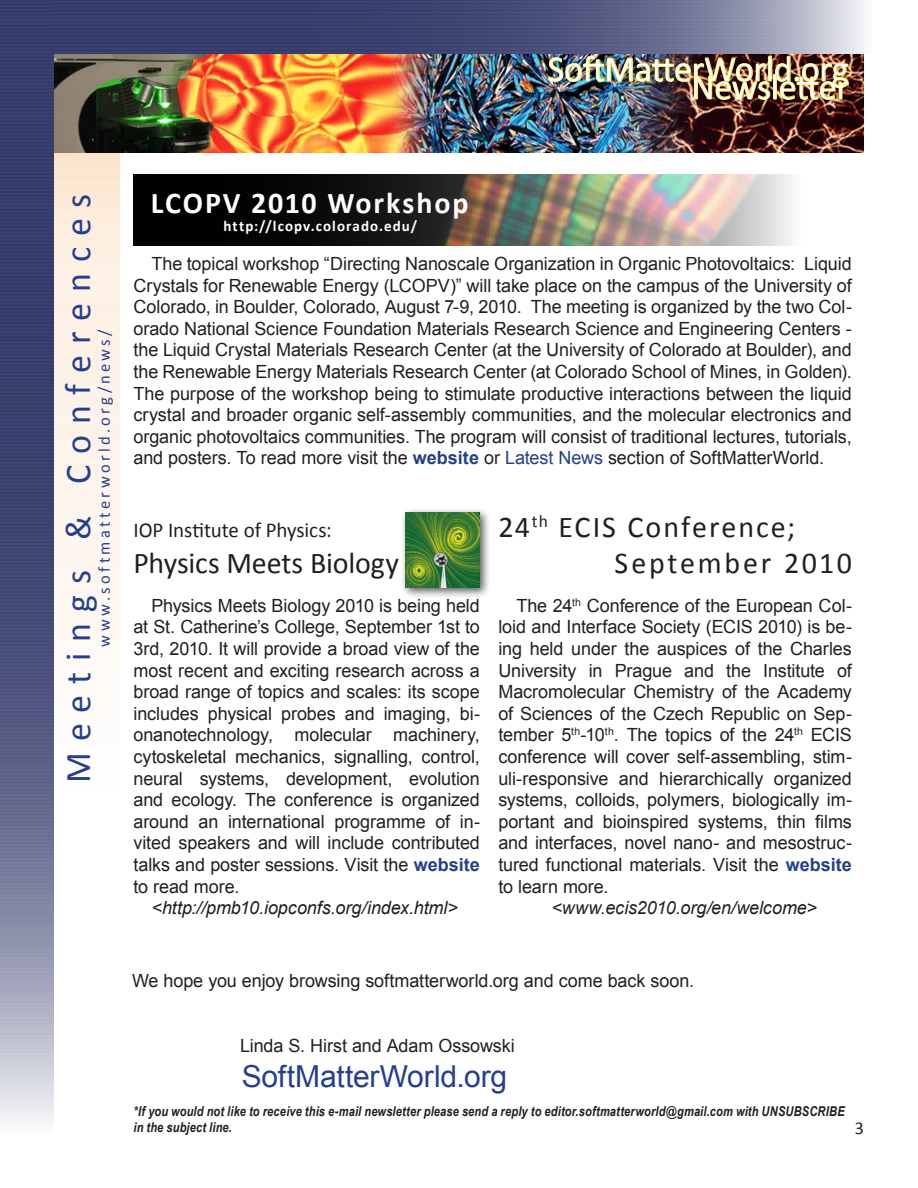
<style>
.page{position:relative;width:918px;height:1188px;background:#fff}
.page>*{position:absolute;margin:0;border:0;box-sizing:border-box;transform-origin:0 0}
.Heading2{font:36.3px "Calibri";letter-spacing:-.01em;color:#fff}
.t1{font:36.3px "Calibri";letter-spacing:.3em;color:#253f8e}
.t2{font:30.3px "Arial";letter-spacing:-.005em;color:#253f8e}
.Heading1{font:30.3px "Calibri";letter-spacing:.065em;color:#231f20}
.Heading1-2{font:30.3px "Calibri";letter-spacing:-.005em;color:#231f20}
.Heading1-3{font:700 30.3px "Calibri";letter-spacing:.06em;color:#fff}
.Heading1-4{font:30.3px "Calibri";letter-spacing:.09em;color:#231f20}
.Heading1-5{font:21.15px "Calibri";letter-spacing:-.01em;color:#231f20}
.t3{font:18.15px/21.6px "Arial";letter-spacing:-.005em;color:#231f20;text-align:justify}
.t4{font:italic 18.15px "Arial";letter-spacing:-.005em;color:#231f20}
.t5{font:18.15px "Calibri";color:#231f20}
.t6{font:16.65px "Calibri";letter-spacing:.2em;color:#253f8e}
.Heading1-6{font:700 15.15px "Calibri";letter-spacing:.07em;color:#fff}
.t7{font:italic 700 13.65px/16.2px "Arial Narrow";letter-spacing:.01em;color:#231f20}
.s1{font-weight:700;color:#253f8e}
.s2{color:#253f8e}
</style>
<div class="page">
<img style="left:54px;top:54px;width:810px;height:99px">
<img style="left:54px;top:0;width:810px;height:54px">
<img style="left:0;top:0;width:54px;height:1123px">
<img style="left:133px;top:175px;width:658px;height:70px">
<img style="left:548px;top:55px;width:301px;height:45px">
<div style="left:400px;top:508px;width:91px;height:91px;background:#231f20;opacity:.75"></div>
<img style="left:405px;top:513px;width:75px;height:75px">
<p class="Heading2" style="left:548px;top:46px;width:303px">SoftMatterWorld.org</p>
<p class="Heading2" style="left:691px;top:64px;width:159px">Newsletter</p>
<p class="t1" style="left:55px;top:783px;width:591px;rotate:-90deg">Meetings &amp; Conferences</p>
<p class="t6" style="left:94px;top:647px;width:318px;rotate:-90deg">www.softmatterworld.org/news/</p>
<p class="Heading1-3" style="left:151px;top:184px;width:319px">LCOPV 2010 Workshop</p>
<p class="Heading1-6" style="left:224px;top:216px;width:195px">http://lcopv.colorado.edu/</p>
<p class="t3" style="left:134px;top:253px;width:720px;text-indent:18px">The topical workshop “Directing Nanoscale Organization in Organic Photovoltaics: Liquid Crystals for Renewable Energy (LCOPV)” will take place on the campus of the University of Colorado, in Boulder, Colorado, August 7-9, 2010. The meeting is organized by the two Col&shy;orado National Science Foundation Materials Research Science and Engineering Centers - the Liquid Crystal Materials Research Center (at the University of Colorado at Boulder), and the Renewable Energy Materials Research Center (at Colorado School of Mines, in Golden).<br>The purpose of the workshop being to stimulate productive interactions between the liquid crystal and broader organic self-assembly communities, and the molecular electronics and organic photovoltaics communities. The program will consist of traditional lectures, tutorials, and posters. To read more visit the <span class="s1">website</span> or <span class="s2">Latest News</span> section of SoftMatterWorld.</p>
<p class="Heading1-5" style="left:134px;top:517px;width:200px">IOP Institute of Physics:</p>
<p class="Heading1-2" style="left:134px;top:545px;width:267px">Physics Meets Biology</p>
<p class="t3" style="left:134px;top:595px;width:348px;text-indent:18px">Physics Meets Biology 2010 is being held at St. Catherine’s College, September 1st to 3rd, 2010. It will provide a broad view of the most recent and exciting research across a broad range of topics and scales: its scope includes physical probes and imaging, bi&shy;onanotechnology, molecular machinery, cytoskeletal mechanics, signalling, control, neural systems, development, evolution and ecology. The conference is organized around an international programme of in&shy;vited speakers and will include contributed talks and poster sessions. Visit the <span class="s1">website </span>to read more.</p>
<p class="t4" style="left:152px;top:896px;width:308px">&lt;http://pmb10.iopconfs.org/index.html&gt;</p>
<p class="Heading1" style="left:498px;top:509px;width:298px">24<sup>th</sup> ECIS Conference;</p>
<p class="Heading1-4" style="left:615px;top:545px;width:239px">September 2010</p>
<p class="t3" style="left:498px;top:595px;width:355px;text-indent:18px">The 24<sup>th</sup> Conference of the European Col&shy;loid and Interface Society (ECIS 2010) is be&shy;ing held under the auspices of the Charles University in Prague and the Institute of Macromolecular Chemistry of the Academy of Sciences of the Czech Republic on Sep&shy;tember 5<sup>th</sup>-10<sup>th</sup>. The topics of the 24<sup>th</sup> ECIS conference will cover self-assembling, stim&shy;uli-responsive and hierarchically organized systems, colloids, polymers, biologically im&shy;portant and bioinspired systems, thin films and interfaces, novel nano- and mesostruc&shy;tured functional materials. Visit the <span class="s1">website </span>to learn more.</p>
<p class="t4" style="left:551px;top:896px;width:267px">&lt;www.ecis2010.org/en/welcome&gt;</p>
<p class="t3" style="left:132px;top:970px;width:564px">We hope you enjoy browsing softmatterworld.org and come back soon.</p>
<p class="t3" style="left:240px;top:1035px;width:276px">Linda S. Hirst and Adam Ossowski</p>
<p class="t2" style="left:242px;top:1057px;width:267px">SoftMatterWorld.org</p>
<p class="t7" style="left:134px;top:1102px;width:713px">*If you would not like to receive this e-mail newsletter please send a reply to editor.softmatterworld@gmail.com with UNSUBSCRIBE in the subject line.</p>
<p class="t5" style="left:855px;top:1117px;width:11px">3</p>
</div>
